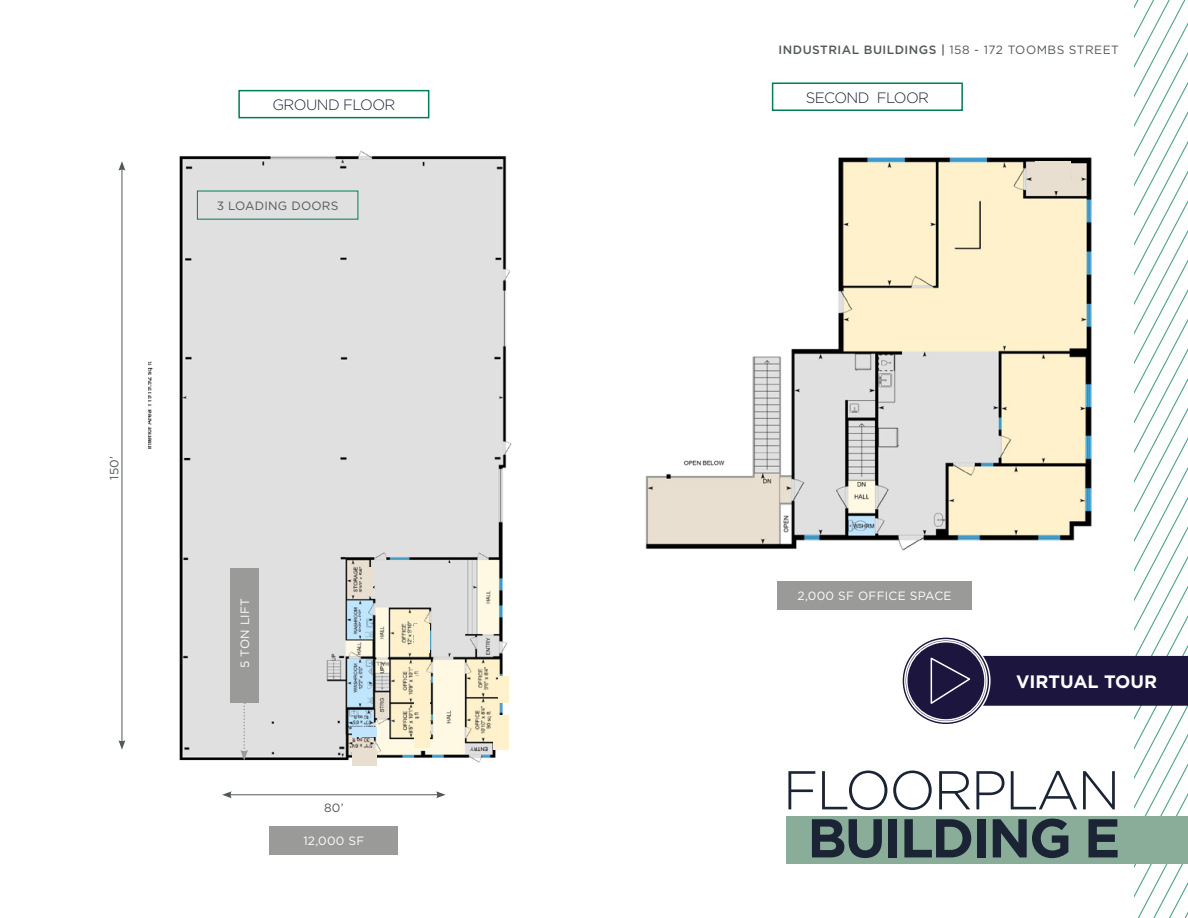
<style>
.page{position:relative;width:1188px;height:918px;background:#fff}
.page>*{position:absolute;margin:0;border:0;box-sizing:border-box;transform-origin:0 0}
.t1{font:300 54.6px "Gotham";letter-spacing:-.04em;color:#1b2435}
.t2{font:700 54.6px "Gotham";letter-spacing:-.04em;color:#1b2435}
.t3{font:700 18px "Gotham";color:#fff}
.t4{font:300 15px "Gotham";letter-spacing:-.04em;color:#1b2435}
.t5{font:500 12px "Gotham";letter-spacing:.04em;color:#52575a}
.t6{font:12px "Gotham";letter-spacing:.02em;color:#fff}
.t7{font:12px "Gotham";letter-spacing:.02em;color:#52575a}
.s1{font-weight:400}
</style>
<div class="page">
<svg style="left:1134px;top:0;width:54px;height:918px"></svg>
<img style="left:148px;top:111px;width:364px;height:652px">
<div style="left:787px;top:817px;width:401px;height:47px;background:#8aad9a"></div>
<div style="left:778px;top:581px;width:194px;height:29px;background:#9a9a98"></div>
<div style="left:239px;top:91px;width:190px;height:27px;background:#fff"></div>
<div style="left:238px;top:90px;width:191px;height:28px;border:2px solid #007c58"></div>
<hr style="left:229px;top:794px;width:210px;height:1px;background:#52575a">
<svg style="left:436px;top:791px;width:10px;height:7px"></svg>
<svg style="left:222px;top:791px;width:10px;height:7px"></svg>
<hr style="left:122px;top:168px;width:1px;height:575px;background:#52575a">
<svg style="left:118px;top:161px;width:7px;height:10px"></svg>
<svg style="left:118px;top:740px;width:7px;height:10px"></svg>
<div style="left:230px;top:568px;width:28px;height:134px;background:#9a9a98"></div>
<svg style="left:240px;top:702px;width:8px;height:59px"></svg>
<img style="left:645px;top:157px;width:447px;height:394px">
<div style="left:772px;top:82px;width:191px;height:29px;border:2px solid #007c58"></div>
<svg style="left:903px;top:638px;width:285px;height:85px"></svg>
<div style="left:270px;top:826px;width:128px;height:28px;background:#9a9a98"></div>
<div style="left:215px;top:325px;width:89px;height:139px;background:#e0e0e0"></div>
<div style="left:430px;top:564px;width:35px;height:41px;background:#e0e0e0"></div>
<div style="left:415px;top:624px;width:15px;height:28px;background:#fff1cc"></div>
<div style="left:415px;top:676px;width:15px;height:31px;background:#fff1cc"></div>
<div style="left:415px;top:719px;width:15px;height:28px;background:#fff1cc"></div>
<div style="left:494px;top:715px;width:15px;height:35px;background:#fff1cc"></div>
<div style="left:498px;top:676px;width:11px;height:26px;background:#fff1cc"></div>
<div style="left:362px;top:567px;width:11px;height:29px;background:#e8dfd0"></div>
<hr style="left:362px;top:610px;width:3px;height:28px;background:#c0e5ff">
<hr style="left:363px;top:674px;width:3px;height:28px;background:#c0e5ff">
<div style="left:352px;top:727px;width:25px;height:9px;background:#c1e5fd"></div>
<div style="left:352px;top:750px;width:25px;height:16px;background:#e8dfd0"></div>
<div style="left:683px;top:493px;width:72px;height:33px;background:#e8dfd0"></div>
<div style="left:799px;top:422px;width:46px;height:33px;background:#e0e0e0"></div>
<div style="left:928px;top:391px;width:49px;height:31px;background:#e0e0e0"></div>
<div style="left:996px;top:486px;width:45px;height:26px;background:#fff1cc"></div>
<div style="left:1019px;top:393px;width:45px;height:29px;background:#fff1cc"></div>
<div style="left:1004px;top:272px;width:52px;height:33px;background:#fff1cc"></div>
<div style="left:861px;top:207px;width:58px;height:35px;background:#fff1cc"></div>
<div style="left:1035px;top:161px;width:36px;height:30px;background:#e8dfd0"></div>
<p class="t4" style="left:272px;top:95px;width:124px">GROUND FLOOR</p>
<p class="t7" style="left:217px;top:198px;width:123px">3 LOADING DOORS</p>
<p class="t7" style="left:107px;top:480px;width:25px;rotate:-90deg">150’</p>
<p class="t6" style="left:237px;top:668px;width:71px;rotate:-90deg">5 TON LIFT</p>
<p class="t7" style="left:324px;top:800px;width:21px">80’</p>
<p class="t6" style="left:303px;top:833px;width:62px">12,000 SF</p>
<p class="t5" style="left:779px;top:42px;width:342px">INDUSTRIAL BUILDINGS | <span class="s1">158 - 172 TOOMBS STREET</span></p>
<p class="t4" style="left:806px;top:88px;width:125px">SECOND FLOOR</p>
<p class="t6" style="left:798px;top:588px;width:155px">2,000 SF OFFICE SPACE</p>
<h2 class="t3" style="left:1016px;top:670px;width:143px">VIRTUAL TOUR</h2>
<h1 class="t1" style="left:783px;top:756px;width:339px">FLOORPLAN</h1>
<h1 class="t2" style="left:807px;top:802px;width:315px">BUILDING E</h1>
</div>
